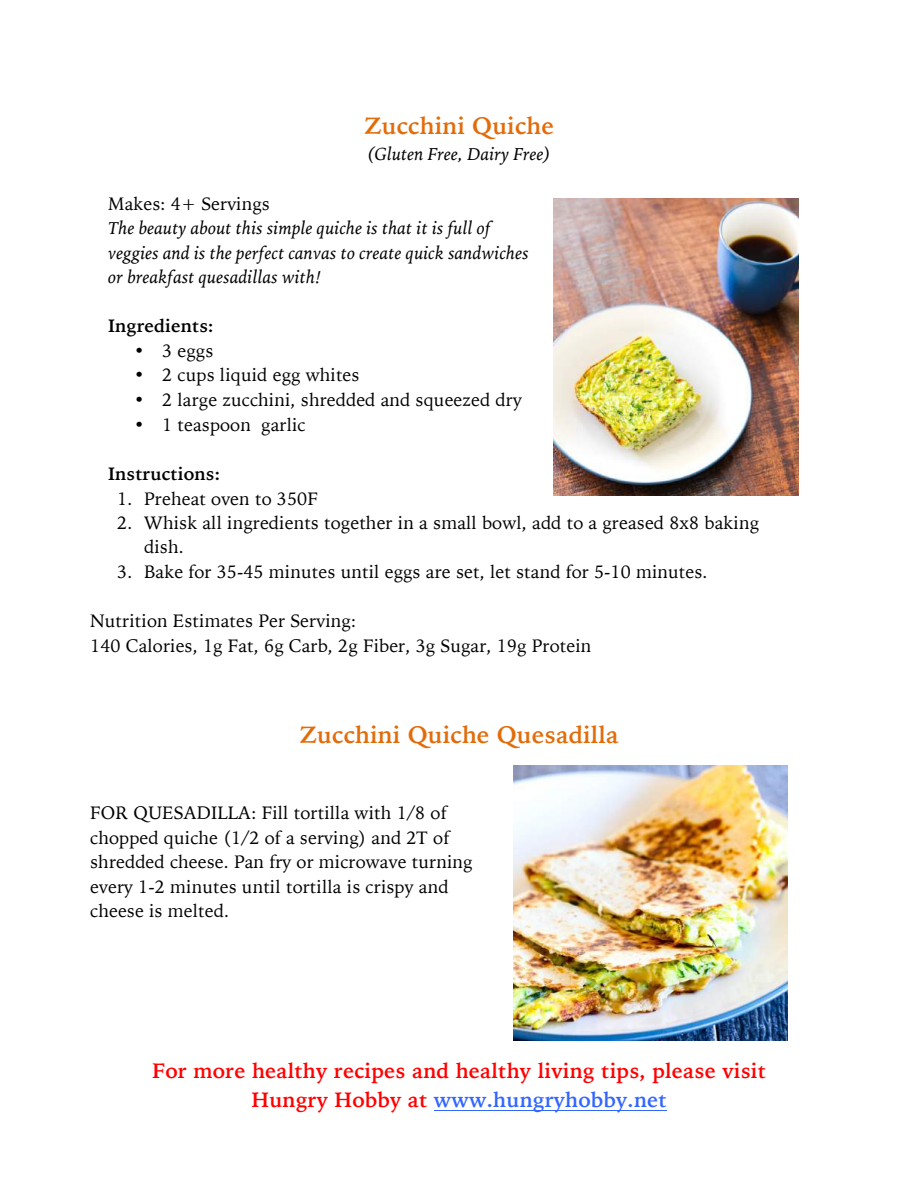
<style>
.page{position:relative;width:918px;height:1188px;background:#fff}
.page>*{position:absolute;margin:0;border:0;box-sizing:border-box;transform-origin:0 0}
.t1{font:700 23.7px "Iowan Old Style";letter-spacing:.005em;color:#e36c0a}
.t2{font:700 20.85px/28.8px "Iowan Old Style";letter-spacing:.01em;color:#f00;text-align:center}
.t3{font:18px/24.6px "Iowan Old Style";letter-spacing:.01em;color:#000}
.t4{font:italic 18px/24.5px "Iowan Old Style";letter-spacing:.01em;color:#000}
.t5{font:700 18px "Iowan Old Style";letter-spacing:.01em;color:#000}
.s1{color:#36f}
</style>
<div class="page">
<hr style="left:434px;top:1110px;width:233px;height:1px;background:#36f">
<img style="left:554px;top:198px;width:245px;height:297px">
<img style="left:513px;top:766px;width:275px;height:274px">
<h1 class="t1" style="left:364px;top:109px;width:191px">Zucchini Quiche</h1>
<p class="t4" style="left:367px;top:142px;width:185px">(Gluten Free, Dairy Free)</p>
<p class="t3" style="left:108px;top:191px;width:163px">Makes: 4+ Servings</p>
<p class="t4" style="left:108px;top:216px;width:422px">The beauty about this simple quiche is that it is full of veggies and is the perfect canvas to create quick sandwiches or breakfast quesadillas with!</p>
<p class="t5" style="left:108px;top:314px;width:107px">Ingredients:</p>
<p class="t3" style="left:135px;top:338px;width:80px">• 3 eggs</p>
<p class="t3" style="left:135px;top:363px;width:226px">• 2 cups liquid egg whites</p>
<p class="t3" style="left:135px;top:388px;width:388px">• 2 large zucchini, shredded and squeezed dry</p>
<p class="t3" style="left:135px;top:412px;width:172px">• 1 teaspoon garlic</p>
<p class="t5" style="left:108px;top:461px;width:113px">Instructions:</p>
<p class="t3" style="left:117px;top:486px;width:202px">1. Preheat oven to 350F</p>
<p class="t3" style="left:144px;top:510px;width:616px;text-indent:-27px">2. Whisk all ingredients together in a small bowl, add to a greased 8x8 baking dish.</p>
<p class="t3" style="left:117px;top:559px;width:592px">3. Bake for 35-45 minutes until eggs are set, let stand for 5-10 minutes.</p>
<p class="t3" style="left:90px;top:609px;width:503px">Nutrition Estimates Per Serving:<br>140 Calories, 1g Fat, 6g Carb, 2g Fiber, 3g Sugar, 19g Protein</p>
<h1 class="t1" style="left:300px;top:719px;width:321px">Zucchini Quiche Quesadilla</h1>
<p class="t3" style="left:90px;top:800px;width:384px">FOR QUESADILLA: Fill tortilla with 1/8 of chopped quiche (1/2 of a serving) and 2T of shredded cheese. Pan fry or microwave turning every 1-2 minutes until tortilla is crispy and cheese is melted.</p>
<p class="t2" style="left:152px;top:1056px;width:615px">For more healthy recipes and healthy living tips, please visit<br>Hungry Hobby at <span class="s1">www.hungryhobby.net</span></p>
</div>
